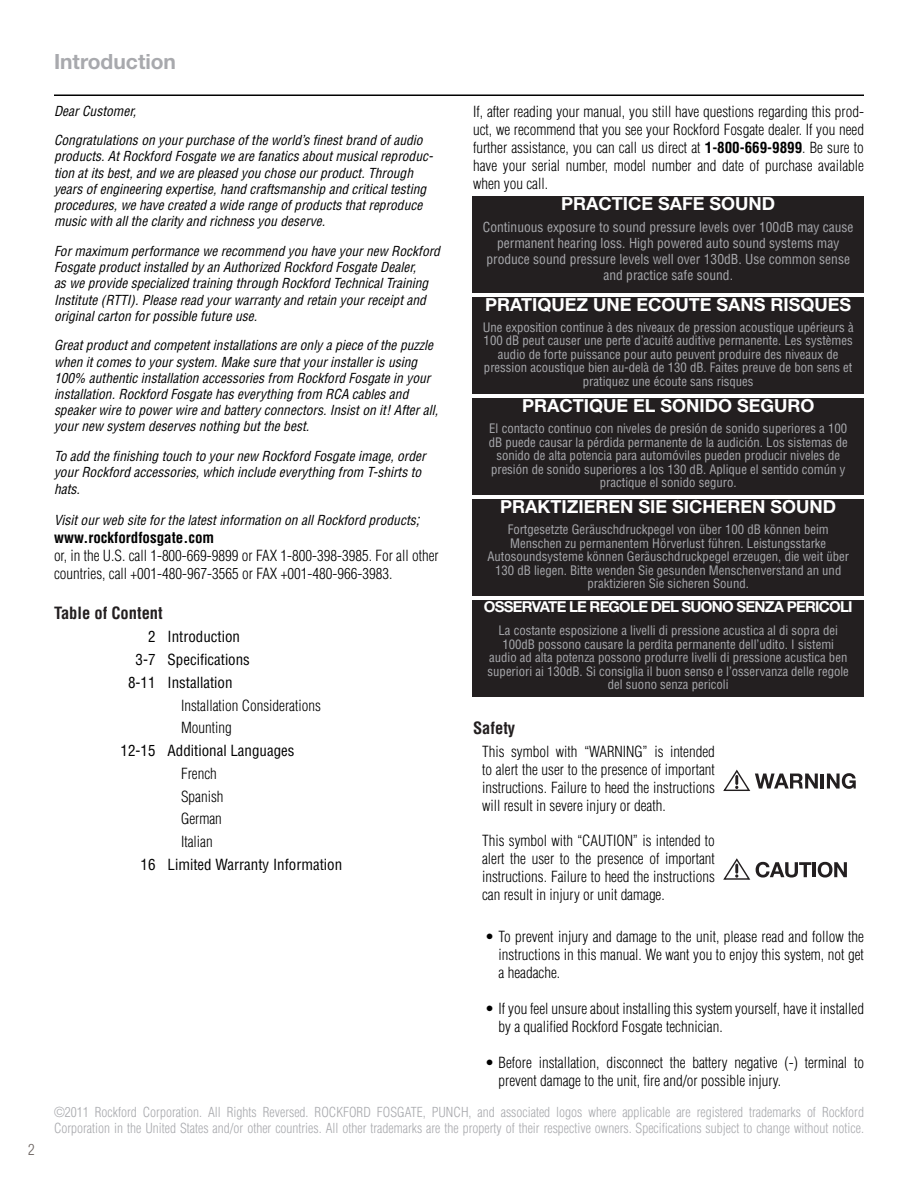
<style>
.page{position:relative;width:918px;height:1188px;background:#fff}
.page>*{position:absolute;margin:0;border:0;box-sizing:border-box;transform-origin:0 0}
.Page_Header{font:700 21px "Helvetica Neue LT Std";color:#a8a9ad}
.t1{font:700 18px "Helvetica Neue LT Std";color:#fff}
.Sub_Header{font:700 condensed 16.5px "Helvetica LT Std";color:#231f20}
.Body{font:300 condensed 15px/18px "Helvetica LT Std";color:#000;text-align:justify}
.t2{font:condensed 15px "Helvetica LT Std";color:#000}
.t3{font:700 15px "Helvetica Neue LT Std";letter-spacing:-.05em;color:#fff}
.t4{font:300 condensed 15px "Helvetica LT Std";color:#6b6360}
.t5{font:italic condensed 13.5px/16.2px "Helvetica LT Std";color:#000}
.t6{font:300 condensed 13.5px/16.2px "Helvetica LT Std";color:#a8a9ad}
.Sub_Header-2{font:condensed 13.5px/16.2px "Helvetica LT Std";color:#a8a9ad;text-align:center}
.Sub_Header-3{font:condensed 12.75px/13.5px "Helvetica LT Std";color:#a8a9ad;text-align:center}
.s1{font-size:15px}
.s2{font-weight:700}
</style>
<div class="page">
<hr style="left:54px;top:94px;width:810px;height:2px;background:#000">
<div style="left:472px;top:197px;width:392px;height:96px;background:#231f20"></div>
<div style="left:472px;top:298px;width:392px;height:96px;background:#231f20"></div>
<div style="left:472px;top:399px;width:392px;height:96px;background:#231f20"></div>
<div style="left:472px;top:500px;width:392px;height:96px;background:#231f20"></div>
<div style="left:472px;top:601px;width:392px;height:96px;background:#231f20"></div>
<svg style="left:723px;top:770px;width:95px;height:21px"></svg>
<hr style="left:821px;top:774px;width:3px;height:15px;background:#231f20">
<svg style="left:827px;top:773px;width:29px;height:16px"></svg>
<svg style="left:723px;top:858px;width:88px;height:22px"></svg>
<hr style="left:813px;top:862px;width:3px;height:15px;background:#231f20">
<svg style="left:818px;top:862px;width:29px;height:16px"></svg>
<p class="t4" style="left:28px;top:1140px;width:8px">2</p>
<p class="Page_Header" style="left:54px;top:49px;width:124px">Introduction</p>
<p class="t5" style="left:54px;top:103px;width:84px">Dear Customer,</p>
<p class="t5" style="left:54px;top:132px;width:381px">Congratulations on your purchase of the world’s finest brand of audio products. At Rockford Fosgate we are fanatics about musical reproduc&shy;tion at its best, and we are pleased you chose our product. Through years of engineering expertise, hand craftsmanship and critical testing procedures, we have created a wide range of products that reproduce music with all the clarity and richness you deserve.</p>
<p class="t5" style="left:54px;top:243px;width:388px">For maximum performance we recommend you have your new Rockford Fosgate product installed by an Authorized Rockford Fosgate Dealer,<br>as we provide specialized training through Rockford Technical Training Institute (RTTI). Please read your warranty and retain your receipt and original carton for possible future use.</p>
<p class="t5" style="left:54px;top:338px;width:386px">Great product and competent installations are only a piece of the puzzle when it comes to your system. Make sure that your installer is using 100% authentic installation accessories from Rockford Fosgate in your installation. Rockford Fosgate has everything from RCA cables and speaker wire to power wire and battery connectors. Insist on it! After all, your new system deserves nothing but the best.</p>
<p class="t5" style="left:54px;top:448px;width:373px">To add the finishing touch to your new Rockford Fosgate image, order your Rockford accessories, which include everything from T-shirts to hats.</p>
<p class="t5" style="left:54px;top:512px;width:367px">Visit our web site for the latest information on all Rockford products<span class="s1">;</span></p>
<p class="Body" style="left:54px;top:529px;width:386px;text-align:left"><span class="s2">www.rockfordfosgate.com<br></span>or, in the U.S. call 1-800-669-9899 or FAX 1-800-398-3985. For all other countries, call +001-480-967-3565 or FAX +001-480-966-3983.</p>
<p class="Sub_Header" style="left:54px;top:602px;width:110px">Table of Content</p>
<p class="t2" style="left:148px;top:627px;width:9px">2</p>
<p class="t2" style="left:168px;top:627px;width:74px">Introduction</p>
<p class="t2" style="left:136px;top:650px;width:21px">3-7</p>
<p class="t2" style="left:168px;top:650px;width:84px">Specifications</p>
<p class="t2" style="left:128px;top:673px;width:29px">8-11</p>
<p class="t2" style="left:168px;top:673px;width:66px">Installation</p>
<p class="Body" style="left:181px;top:696px;width:141px">Installation Considerations</p>
<p class="Body" style="left:181px;top:719px;width:52px">Mounting</p>
<p class="t2" style="left:121px;top:741px;width:36px">12-15</p>
<p class="t2" style="left:168px;top:741px;width:129px">Additional Languages</p>
<p class="Body" style="left:181px;top:764px;width:37px">French</p>
<p class="Body" style="left:181px;top:787px;width:44px">Spanish</p>
<p class="Body" style="left:181px;top:810px;width:42px">German</p>
<p class="Body" style="left:181px;top:833px;width:33px">Italian</p>
<p class="t2" style="left:141px;top:855px;width:16px">16</p>
<p class="t2" style="left:168px;top:855px;width:176px">Limited Warranty Information</p>
<p class="Body" style="left:473px;top:102px;width:392px">If, after reading your manual, you still have questions regarding this prod&shy;uct, we recommend that you see your Rockford Fosgate dealer. If you need further assistance, you can call us direct at <span class="s2">1-800-669-9899</span>. Be sure to have your serial number, model number and date of purchase available when you call.</p>
<p class="t1" style="left:561px;top:192px;width:216px">PRACTICE SAFE SOUND</p>
<p class="Sub_Header-2" style="left:483px;top:218px;width:372px">Continuous exposure to sound pressure levels over 100dB may cause permanent hearing loss. High powered auto sound systems may produce sound pressure levels well over 130dB. Use common sense and practice safe sound.</p>
<p class="t1" style="left:485px;top:293px;width:368px">PRATIQUEZ UNE ÉCOUTE SANS RISQUES</p>
<p class="Sub_Header-3" style="left:483px;top:321px;width:372px">Une exposition continue à des niveaux de pression acoustique upérieurs à 100 dB peut causer une perte d’acuité auditive permanente. Les systèmes audio de forte puissance pour auto peuvent produire des niveaux de pression acoustique bien au-delà de 130 dB. Faites preuve de bon sens et pratiquez une écoute sans risques</p>
<p class="t1" style="left:522px;top:394px;width:294px">PRACTIQUE EL SONIDO SEGURO</p>
<p class="Sub_Header-3" style="left:489px;top:422px;width:360px">El contacto continuo con niveles de presión de sonido superiores a 100 dB puede causar la pérdida permanente de la audición. Los sistemas de sonido de alta potencia para automóviles pueden producir niveles de presión de sonido superiores a los 130 dB. Aplique el sentido común y practique el sonido seguro.</p>
<p class="t1" style="left:500px;top:495px;width:337px">PRAKTIZIEREN SIE SICHEREN SOUND</p>
<p class="Sub_Header-3" style="left:487px;top:523px;width:363px">Fortgesetzte Geräuschdruckpegel von über 100 dB können beim Menschen zu permanentem Hörverlust führen. Leistungsstarke Autosoundsysteme können Geräuschdruckpegel erzeugen, die weit über 130 dB liegen. Bitte wenden Sie gesunden Menschenverstand an und praktizieren Sie sicheren Sound.</p>
<p class="t3" style="left:484px;top:597px;width:370px">OSSERVATE LE REGOLE DEL SUONO SENZA PERICOLI</p>
<p class="Sub_Header-3" style="left:488px;top:624px;width:363px">La costante esposizione a livelli di pressione acustica al di sopra dei 100dB possono causare la perdita permanente dell’udito. I sistemi audio ad alta potenza possono produrre livelli di pressione acustica ben superiori ai 130dB. Si consiglia il buon senso e l’osservanza delle regole del suono senza pericoli</p>
<p class="Sub_Header" style="left:473px;top:718px;width:44px">Safety</p>
<p class="Body" style="left:482px;top:743px;width:234px">This symbol with “WARNING” is intended to alert the user to the presence of important instructions. Failure to heed the instructions will result in severe injury or death.</p>
<p class="Body" style="left:482px;top:831px;width:234px">This symbol with “CAUTION” is intended to alert the user to the presence of important instructions. Failure to heed the instructions can result in injury or unit damage.</p>
<p class="Body" style="left:499px;top:927px;width:367px;text-indent:-14px">• To prevent injury and damage to the unit, please read and follow the instructions in this manual. We want you to enjoy this system, not get a headache.</p>
<p class="Body" style="left:499px;top:999px;width:367px;text-indent:-14px">• If you feel unsure about installing this system yourself, have it installed by a qualified Rockford Fosgate technician.</p>
<p class="Body" style="left:499px;top:1053px;width:367px;text-indent:-14px">• Before installation, disconnect the battery negative (-) terminal to prevent damage to the unit, fire and/or possible injury.</p>
<p class="t6" style="left:54px;top:1104px;width:812px">©2011 Rockford Corporation. All Rights Reversed. ROCKFORD FOSGATE, PUNCH, and associated logos where applicable are registered trademarks of Rockford<br>Corporation in the United States and/or other countries. All other trademarks are the property of their respective owners. Specifications subject to change without notice.</p>
</div>
